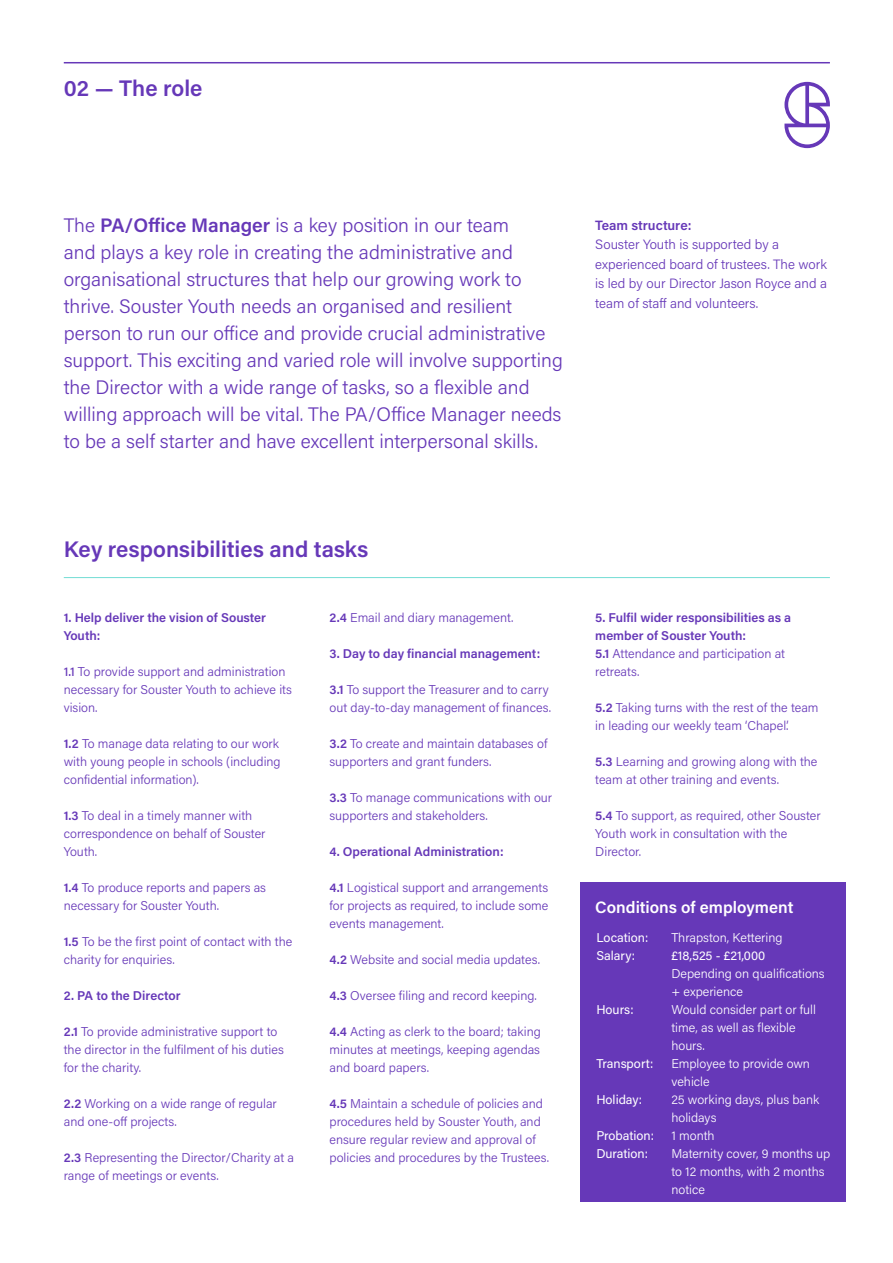
<style>
.page{position:relative;width:893px;height:1263px;background:#fff}
.page>*{position:absolute;margin:0;border:0;box-sizing:border-box;transform-origin:0 0}
.t1{font:600 22.5px "Acumin Pro";color:#6638b8}
.t2{font:300 19.5px/27px "Acumin Pro";color:#6638b8}
.t3{font:600 16.5px "Acumin Pro";color:#fff}
.t4{font:300 13.5px/19.5px "Acumin Pro";color:#6638b8}
.t5{font:600 13.5px "Acumin Pro";letter-spacing:-.005em;color:#6638b8}
.t6{font:300 12.75px/18px "Acumin Pro";color:#6638b8}
.t7{font:300 12.75px/18px "Acumin Pro";color:#fff}
.t8{font:600 12.75px/18px "Acumin Pro";color:#6638b8}
.t9{font:12.75px "Acumin Pro";color:#fff}
.s1{font-weight:600}
.s2{font-weight:500}
</style>
<div class="page">
<div style="left:580px;top:882px;width:266px;height:320px;background:#6638b8"></div>
<svg style="left:784px;top:82px;width:46px;height:66px"></svg>
<hr style="left:64px;top:62px;width:766px;height:1px;background:#6638b8">
<hr style="left:64px;top:577px;width:766px;height:1px;background:#72dcd4">
<p class="t1" style="left:64px;top:73px;width:140px">02 — The role</p>
<p class="t2" style="left:64px;top:211px;width:501px">The <span class="s1">PA/Office Manager</span> is a key position in our team<br>and plays a key role in creating the administrative and organisational structures that help our growing work to thrive. Souster Youth needs an organised and resilient person to run our office and provide crucial administrative support. This exciting and varied role will involve supporting the Director with a wide range of tasks, so a flexible and willing approach will be vital. The PA/Office Manager needs to be a self starter and have excellent interpersonal skills.</p>
<p class="t5" style="left:595px;top:216px;width:98px">Team structure:</p>
<p class="t4" style="left:595px;top:234px;width:233px">Souster Youth is supported by a experienced board of trustees. The work is led by our Director Jason Royce and a team of staff and volunteers.</p>
<p class="t1" style="left:64px;top:533px;width:306px">Key responsibilities and tasks</p>
<p class="t8" style="left:64px;top:608px;width:204px">1. Help deliver the vision of Souster<br>Youth:</p>
<p class="t6" style="left:64px;top:662px;width:230px"><span class="s2">1.1</span> To provide support and administration necessary for Souster Youth to achieve its vision.</p>
<p class="t6" style="left:64px;top:734px;width:218px"><span class="s1">1.2</span> To manage data relating to our work with young people in schools (including confidential information).</p>
<p class="t6" style="left:64px;top:806px;width:203px"><span class="s1">1.3</span> To deal in a timely manner with correspondence on behalf of Souster<br>Youth.</p>
<p class="t6" style="left:64px;top:878px;width:204px"><span class="s1">1.4</span> To produce reports and papers as necessary for Souster Youth.</p>
<p class="t6" style="left:64px;top:932px;width:230px"><span class="s1">1.5</span> To be the first point of contact with the charity for enquiries.</p>
<p class="t8" style="left:64px;top:986px;width:118px">2. PA to the Director</p>
<p class="t6" style="left:64px;top:1022px;width:222px"><span class="s1">2.1</span> To provide administrative support to the director in the fulfilment of his duties for the charity.</p>
<p class="t6" style="left:64px;top:1094px;width:215px"><span class="s1">2.2</span> Working on a wide range of regular and one-off projects.</p>
<p class="t6" style="left:64px;top:1148px;width:232px"><span class="s1">2.3</span> Representing the Director/Charity at a range of meetings or events.</p>
<p class="t6" style="left:330px;top:608px;width:185px"><span class="s1">2.4</span> Email and diary management.</p>
<p class="t8" style="left:330px;top:644px;width:212px">3. Day to day financial management:</p>
<p class="t6" style="left:330px;top:680px;width:223px"><span class="s1">3.1</span> To support the Treasurer and to carry out day-to-day management of finances.</p>
<p class="t6" style="left:330px;top:734px;width:219px"><span class="s1">3.2</span> To create and maintain databases of supporters and grant funders.</p>
<p class="t6" style="left:330px;top:788px;width:224px"><span class="s1">3.3</span> To manage communications with our supporters and stakeholders.</p>
<p class="t8" style="left:330px;top:842px;width:176px">4. Operational Administration:</p>
<p class="t6" style="left:330px;top:878px;width:220px;text-align:justify"><span class="s1">4.1</span> Logistical support and arrangements for projects as required, to include some events management.</p>
<p class="t6" style="left:330px;top:950px;width:212px"><span class="s1">4.2</span> Website and social media updates.</p>
<p class="t6" style="left:330px;top:986px;width:209px"><span class="s1">4.3</span> Oversee filing and record keeping.</p>
<p class="t6" style="left:330px;top:1022px;width:213px;text-align:justify"><span class="s1">4.4</span> Acting as clerk to the board; taking minutes at meetings, keeping agendas and board papers.</p>
<p class="t6" style="left:330px;top:1094px;width:221px"><span class="s1">4.5</span> Maintain a schedule of policies and procedures held by Souster Youth, and ensure regular review and approval of policies and procedures by the Trustees.</p>
<p class="t8" style="left:595px;top:608px;width:197px">5. Fulfil wider responsibilities as a member of Souster Youth:</p>
<p class="t6" style="left:595px;top:644px;width:191px"><span class="s1">5.1</span> Attendance and participation at retreats.</p>
<p class="t6" style="left:595px;top:698px;width:225px"><span class="s1">5.2</span> Taking turns with the rest of the team in leading our weekly team ‘Chapel’.</p>
<p class="t6" style="left:595px;top:752px;width:224px"><span class="s1">5.3</span> Learning and growing along with the team at other training and events.</p>
<p class="t6" style="left:595px;top:806px;width:227px"><span class="s1">5.4</span> To support, as required, other Souster<br>Youth work in consultation with the<br>Director.</p>
<p class="t3" style="left:595px;top:896px;width:200px">Conditions of employment</p>
<p class="t9" style="left:596px;top:929px;width:53px">Location:</p>
<p class="t7" style="left:671px;top:928px;width:113px">Thrapston, Kettering</p>
<p class="t9" style="left:596px;top:947px;width:40px">Salary:</p>
<p class="t9" style="left:671px;top:947px;width:96px">£18,525 - £21,000</p>
<p class="t7" style="left:671px;top:964px;width:155px">Depending on qualifications</p>
<p class="t7" style="left:671px;top:982px;width:73px">+ experience</p>
<p class="t9" style="left:596px;top:1001px;width:39px">Hours:</p>
<p class="t7" style="left:671px;top:1000px;width:146px">Would consider part or full</p>
<p class="t7" style="left:671px;top:1018px;width:126px">time, as well as flexible</p>
<p class="t7" style="left:671px;top:1036px;width:35px">hours.</p>
<p class="t9" style="left:596px;top:1055px;width:59px">Transport:</p>
<p class="t7" style="left:671px;top:1054px;width:140px">Employee to provide own vehicle</p>
<p class="t9" style="left:596px;top:1091px;width:47px">Holiday:</p>
<p class="t7" style="left:671px;top:1090px;width:150px">25 working days, plus bank holidays</p>
<p class="t9" style="left:596px;top:1127px;width:59px">Probation:</p>
<p class="t7" style="left:671px;top:1126px;width:45px">1 month</p>
<p class="t9" style="left:596px;top:1145px;width:53px">Duration:</p>
<p class="t7" style="left:671px;top:1144px;width:160px">Maternity cover, 9 months up</p>
<p class="t7" style="left:671px;top:1162px;width:155px">to 12 months, with 2 months</p>
<p class="t7" style="left:671px;top:1180px;width:35px">notice</p>
</div>
